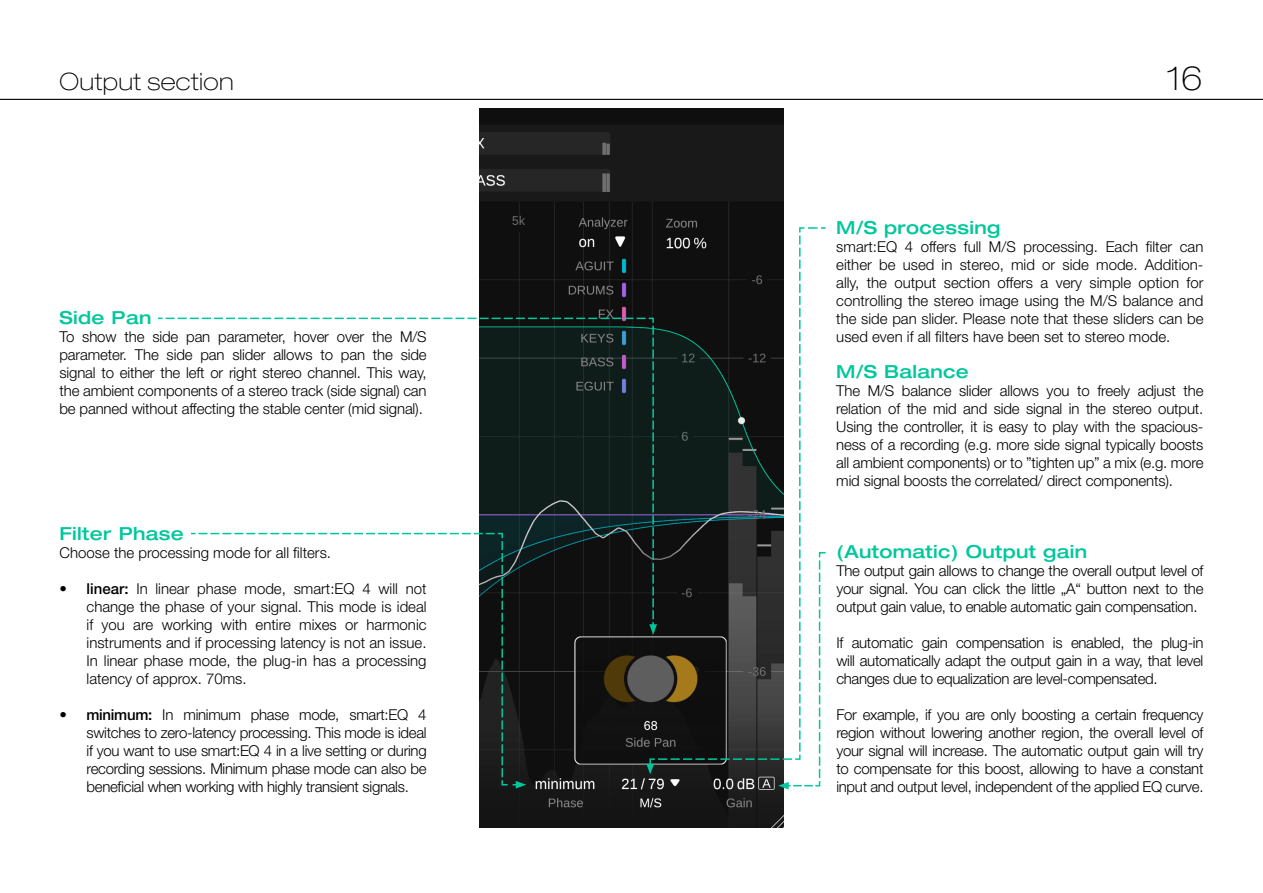
<style>
.page{position:relative;width:1263px;height:893px;background:#fff}
.page>*{position:absolute;margin:0;border:0;box-sizing:border-box;transform-origin:0 0}
.t1{font:100 expanded 33px "Helvetica Neue LT Pro";color:#000}
.t2{font:100 expanded 24px "Helvetica Neue LT Pro";letter-spacing:.02em;color:#000}
.t3{font:500 expanded 18px "Helvetica Neue LT Pro";letter-spacing:.02em;color:#00c79c}
.t4{font:300 15px/18px "Helvetica Neue LT Pro";letter-spacing:-.01em;color:#000;text-align:justify}
.s1{font-weight:500}
</style>
<div class="page">
<hr style="left:0;top:99px;width:1263px;height:1px;background:#000">
<img style="left:479px;top:108px;width:305px;height:719px">
<svg style="left:166px;top:236px;width:660px;height:553px"></svg>
<h2 class="t2" style="left:60px;top:67px;width:176px">Output section</h2>
<h1 class="t1" style="left:1167px;top:59px;width:37px">16</h1>
<p class="t3" style="left:60px;top:306px;width:93px">Side Pan</p>
<p class="t4" style="left:60px;top:327px;width:369px">To show the side pan parameter, hover over the M/S parameter. The side pan slider allows to pan the side signal to either the left or right stereo channel. This way, the ambient components of a stereo track (side signal) can be panned without affecting the stable center (mid signal).</p>
<p class="t3" style="left:60px;top:522px;width:126px">Filter Phase</p>
<p class="t4" style="left:60px;top:543px;width:273px">Choose the processing mode for all filters.</p>
<p class="t4" style="left:87px;top:579px;width:342px;text-indent:-27px"><span class="s1">• linear:</span> In linear phase mode, smart:EQ 4 will not change the phase of your signal. This mode is ideal if you are working with entire mixes or harmonic instruments and if processing latency is not an issue.<br>In linear phase mode, the plug-in has a processing latency of approx. 70ms.</p>
<p class="t4" style="left:87px;top:705px;width:342px;text-indent:-27px"><span class="s1">• minimum:</span> In minimum phase mode, smart:EQ 4 switches to zero-latency processing. This mode is ideal if you want to use smart:EQ 4 in a live setting or during recording sessions. Minimum phase mode can also be beneficial when working with highly transient signals.</p>
<p class="t3" style="left:836px;top:216px;width:166px">M/S processing</p>
<p class="t4" style="left:836px;top:237px;width:369px">smart:EQ 4 offers full M/S processing. Each filter can either be used in stereo, mid or side mode. Addition&shy;ally, the output section offers a very simple option for controlling the stereo image using the M/S balance and the side pan slider. Please note that these sliders can be used even if all filters have been set to stereo mode.</p>
<p class="t3" style="left:836px;top:360px;width:134px">M/S Balance</p>
<p class="t4" style="left:836px;top:381px;width:369px">The M/S balance slider allows you to freely adjust the relation of the mid and side signal in the stereo output.<br>Using the controller, it is easy to play with the spacious&shy;ness of a recording (e.g. more side signal typically boosts all ambient components) or to ”tighten up” a mix (e.g. more mid signal boosts the correlated/ direct components).</p>
<p class="t3" style="left:836px;top:540px;width:252px">(Automatic) Output gain</p>
<p class="t4" style="left:836px;top:561px;width:369px">The output gain allows to change the overall output level of your signal. You can click the little „A“ button next to the output gain value, to enable automatic gain compensation.</p>
<p class="t4" style="left:836px;top:633px;width:369px">If automatic gain compensation is enabled, the plug-in will automatically adapt the output gain in a way, that level changes due to equalization are level-compensated.</p>
<p class="t4" style="left:836px;top:705px;width:369px">For example, if you are only boosting a certain frequency region without lowering another region, the overall level of your signal will increase. The automatic output gain will try to compensate for this boost, allowing to have a constant input and output level, independent of the applied EQ curve.</p>
</div>
